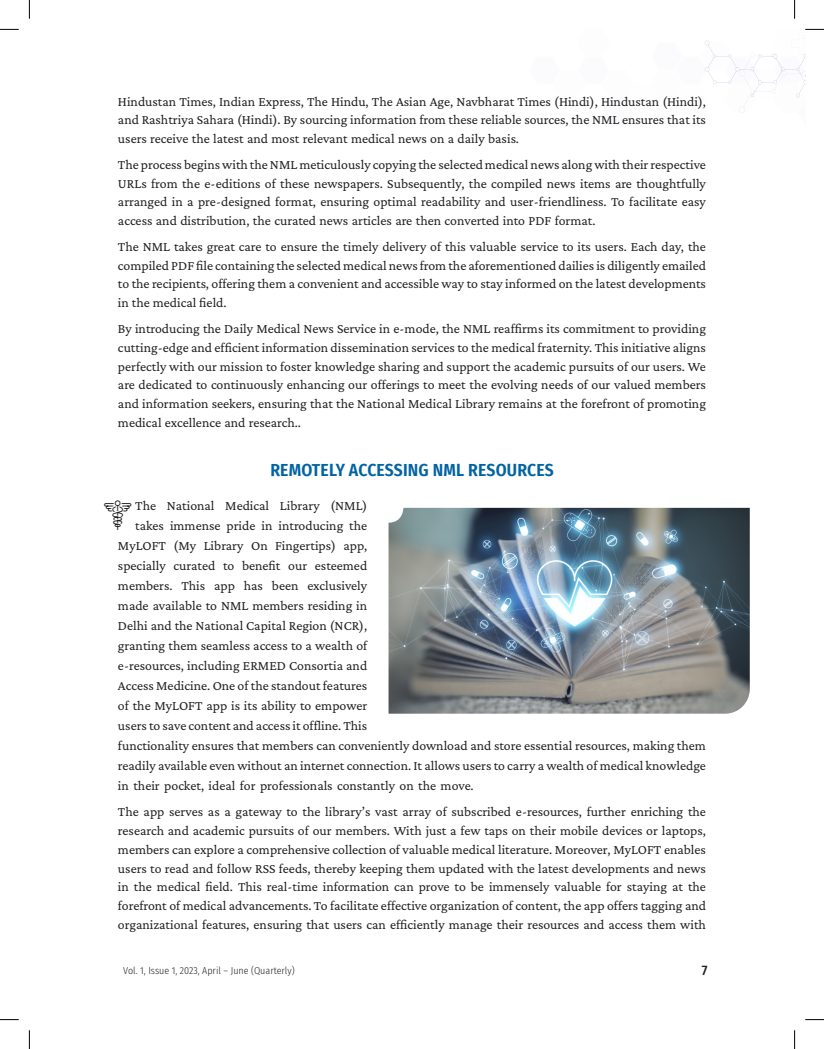
<style>
.page{position:relative;width:824px;height:1049px;background:#fff}
.page>*{position:absolute;margin:0;border:0;box-sizing:border-box;transform-origin:0 0}
.First_para{font:42.38px "NML";color:#231f20}
.Heading{font:600 17.5px "Fira Sans Condensed";letter-spacing:.01em;color:#0163a3}
.First_para-2{font:13.75px/18.8px "Crimson Pro";color:#231f20;text-align:justify}
.t1{font:500 13.75px "Fira Sans Condensed";color:#231f20}
.t2{font:300 10px "Fira Sans Condensed";color:#231f20}
</style>
<div class="page">
<img style="left:388px;top:508px;width:362px;height:206px">
<svg style="left:0;top:29px;width:19px;height:1px"></svg>
<svg style="left:0;top:1019px;width:19px;height:1px"></svg>
<svg style="left:805px;top:1019px;width:19px;height:1px"></svg>
<svg style="left:29px;top:0;width:1px;height:19px"></svg>
<svg style="left:29px;top:1030px;width:1px;height:19px"></svg>
<svg style="left:704px;top:0;width:120px;height:107px"></svg>
<svg style="left:794px;top:1030px;width:1px;height:19px"></svg>
<p class="First_para-2" style="left:118px;top:91px;width:589px">Hindustan Times, Indian Express, The Hindu, The Asian Age, Navbharat Times (Hindi), Hindustan (Hindi), and Rashtriya Sahara (Hindi). By sourcing information from these reliable sources, the NML ensures that its users receive the latest and most relevant medical news on a daily basis.</p>
<p class="First_para-2" style="left:118px;top:155px;width:589px">The process begins with the NML meticulously copying the selected medical news along with their respective URLs from the e-editions of these newspapers. Subsequently, the compiled news items are thoughtfully arranged in a pre-designed format, ensuring optimal readability and user-friendliness. To facilitate easy access and distribution, the curated news articles are then converted into PDF format.</p>
<p class="First_para-2" style="left:118px;top:237px;width:589px">The NML takes great care to ensure the timely delivery of this valuable service to its users. Each day, the compiled PDF file containing the selected medical news from the aforementioned dailies is diligently emailed to the recipients, offering them a convenient and accessible way to stay informed on the latest developments in the medical field.</p>
<p class="First_para-2" style="left:118px;top:319px;width:589px">By introducing the Daily Medical News Service in e-mode, the NML reaffirms its commitment to providing cutting-edge and efficient information dissemination services to the medical fraternity. This initiative aligns perfectly with our mission to foster knowledge sharing and support the academic pursuits of our users. We are dedicated to continuously enhancing our offerings to meet the evolving needs of our valued members and information seekers, ensuring that the National Medical Library remains at the forefront of promoting medical excellence and research..</p>
<p class="Heading" style="left:270px;top:456px;width:285px">REMOTELY ACCESSING NML RESOURCES</p>
<p class="First_para" style="left:118px;top:491px;width:19px">d</p>
<p class="First_para-2" style="left:135px;top:496px;width:233px">The National Medical Library (NML)</p>
<p class="First_para-2" style="left:135px;top:516px;width:233px">takes immense pride in introducing the</p>
<p class="First_para-2" style="left:118px;top:536px;width:251px">MyLOFT (My Library On Fingertips) app,</p>
<p class="First_para-2" style="left:118px;top:556px;width:251px">specially curated to benefit our esteemed</p>
<p class="First_para-2" style="left:118px;top:576px;width:251px">members. This app has been exclusively</p>
<p class="First_para-2" style="left:118px;top:596px;width:251px">made available to NML members residing in</p>
<p class="First_para-2" style="left:118px;top:616px;width:251px">Delhi and the National Capital Region (NCR),</p>
<p class="First_para-2" style="left:118px;top:636px;width:251px">granting them seamless access to a wealth of</p>
<p class="First_para-2" style="left:118px;top:656px;width:251px">e-resources, including ERMED Consortia and</p>
<p class="First_para-2" style="left:118px;top:676px;width:251px">Access Medicine. One of the standout features</p>
<p class="First_para-2" style="left:118px;top:696px;width:251px">of the MyLOFT app is its ability to empower</p>
<p class="First_para-2" style="left:118px;top:716px;width:251px">users to save content and access it offline. This</p>
<p class="First_para-2" style="left:118px;top:736px;width:589px">functionality ensures that members can conveniently download and store essential resources, making them</p>
<p class="First_para-2" style="left:118px;top:756px;width:589px">readily available even without an internet connection. It allows users to carry a wealth of medical knowledge</p>
<p class="First_para-2" style="left:118px;top:776px;width:357px">in their pocket, ideal for professionals constantly on the move.</p>
<p class="First_para-2" style="left:118px;top:802px;width:589px">The app serves as a gateway to the library’s vast array of subscribed e-resources, further enriching the research and academic pursuits of our members. With just a few taps on their mobile devices or laptops, members can explore a comprehensive collection of valuable medical literature. Moreover, MyLOFT enables users to read and follow RSS feeds, thereby keeping them updated with the latest developments and news in the medical field. This real-time information can prove to be immensely valuable for staying at the forefront of medical advancements. To facilitate effective organization of content, the app offers tagging and organizational features, ensuring that users can efficiently manage their resources and access them with</p>
<p class="t2" style="left:123px;top:964px;width:173px">Vol. 1, Issue 1, 2023, April – June (Quarterly)</p>
<p class="t1" style="left:702px;top:959px;width:7px">7</p>
</div>
